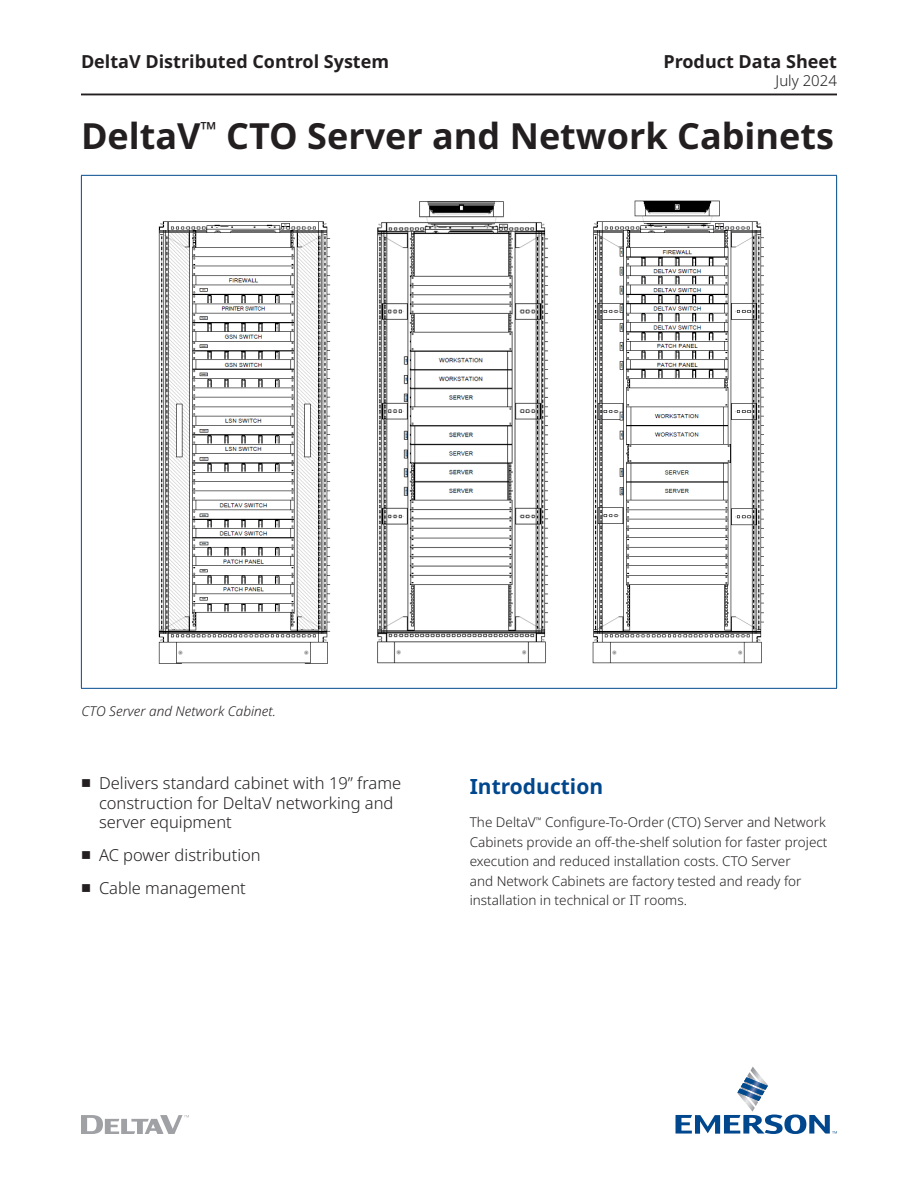
<style>
.page{position:relative;width:918px;height:1188px;background:#fff}
.page>*{position:absolute;margin:0;border:0;box-sizing:border-box;transform-origin:0 0}
.Document_Title{font:700 36px "Noto Sans";color:#231f20}
.Subhead_1{font:700 21px "Noto Sans";color:#01478d}
.t1{font:700 18px "Noto Sans";color:#231f20}
.t2{font:300 16.5px/19.5px "Noto Sans";color:#231f20}
.t3{font:300 15px "Noto Sans";color:#231f20}
.Body_Text{font:300 13.5px/19.5px "Noto Sans";color:#231f20}
.Image_Illustration_Caption{font:italic 300 13.5px "Noto Sans";color:#231f20}
</style>
<div class="page">
<hr style="left:81px;top:94px;width:756px;height:1px;background:#231f20">
<svg style="left:81px;top:1115px;width:108px;height:19px"></svg>
<svg style="left:676px;top:1066px;width:161px;height:68px"></svg>
<hr style="left:81px;top:175px;width:756px;height:1px;background:#004b8d">
<hr style="left:81px;top:176px;width:1px;height:512px;background:#004b8d">
<hr style="left:836px;top:176px;width:1px;height:512px;background:#004b8d">
<hr style="left:81px;top:688px;width:756px;height:1px;background:#004b8d">
<img style="left:158px;top:200px;width:606px;height:464px">
<h3 class="t1" style="left:81px;top:51px;width:310px">DeltaV Distributed Control System</h3>
<h3 class="t1" style="left:663px;top:51px;width:175px">Product Data Sheet</h3>
<p class="t3" style="left:776px;top:72px;width:63px">July 2024</p>
<p class="Document_Title" style="left:81px;top:115px;width:754px">DeltaV<sup>™</sup> CTO Server and Network Cabinets</p>
<p class="Image_Illustration_Caption" style="left:81px;top:702px;width:196px">CTO Server and Network Cabinet.</p>
<p class="t2" style="left:99px;top:774px;width:304px">Delivers standard cabinet with 19” frame construction for DeltaV networking and server equipment</p>
<p class="t2" style="left:99px;top:846px;width:163px">AC power distribution</p>
<p class="t2" style="left:99px;top:879px;width:148px">Cable management</p>
<p class="Subhead_1" style="left:470px;top:775px;width:135px">Introduction</p>
<p class="Body_Text" style="left:470px;top:813px;width:359px">The DeltaV<sup>™</sup> Configure-To-Order (CTO) Server and Network Cabinets provide an off-the-shelf solution for faster project execution and reduced installation costs. CTO Server<br>and Network Cabinets are factory tested and ready for installation in technical or IT rooms.</p>
</div>
